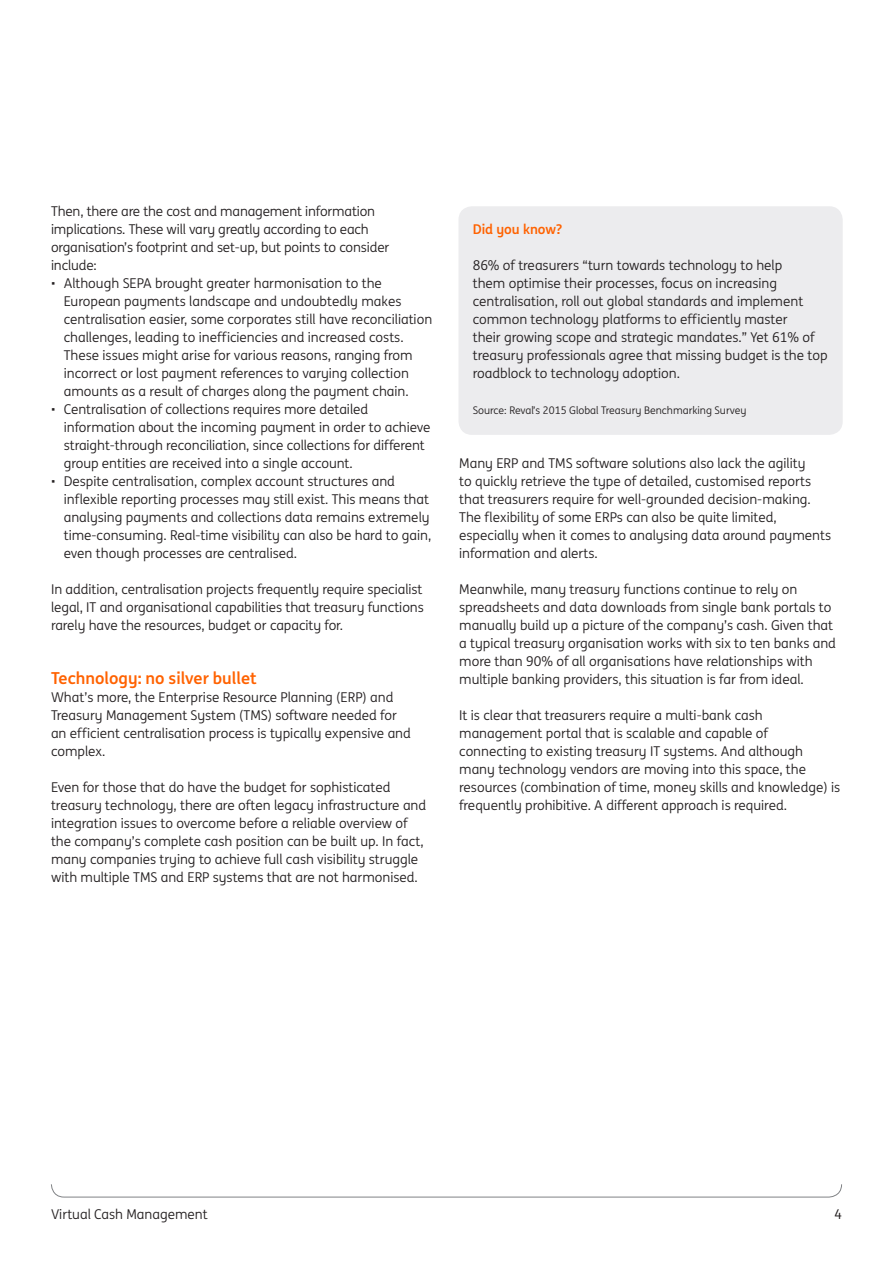
<style>
.page{position:relative;width:893px;height:1263px;background:#fff}
.page>*{position:absolute;margin:0;border:0;box-sizing:border-box;transform-origin:0 0}
.t1{font:700 16.5px "ING Me";color:#ff6200}
.t2{font:13.5px/18px "ING Me";color:#231f20}
.t3{font:700 13.5px "ING Me";color:#ff6200}
.t4{font:10.5px "ING Me";color:#231f20}
</style>
<div class="page">
<svg style="left:51px;top:1184px;width:791px;height:14px"></svg>
<div style="left:459px;top:207px;width:383px;height:227px;background:#ececee;border-radius:13px"></div>
<div style="left:458px;top:206px;width:385px;height:229px;border:2px solid #ececee;border-radius:13px"></div>
<p class="t2" style="left:51px;top:202px;width:340px">Then, there are the cost and management information implications. These will vary greatly according to each organisation’s footprint and set-up, but points to consider include:</p>
<p class="t2" style="left:64px;top:274px;width:370px;text-indent:-13px">• Although SEPA brought greater harmonisation to the European payments landscape and undoubtedly makes centralisation easier, some corporates still have reconciliation challenges, leading to inefficiencies and increased costs.<br>These issues might arise for various reasons, ranging from incorrect or lost payment references to varying collection amounts as a result of charges along the payment chain.</p>
<p class="t2" style="left:64px;top:400px;width:368px;text-indent:-13px">• Centralisation of collections requires more detailed information about the incoming payment in order to achieve straight-through reconciliation, since collections for different group entities are received into a single account.</p>
<p class="t2" style="left:64px;top:472px;width:369px;text-indent:-13px">• Despite centralisation, complex account structures and inflexible reporting processes may still exist. This means that analysing payments and collections data remains extremely time-consuming. Real-time visibility can also be hard to gain, even though processes are centralised.</p>
<p class="t2" style="left:51px;top:580px;width:374px;text-align:justify">In addition, centralisation projects frequently require specialist legal, IT and organisational capabilities that treasury functions rarely have the resources, budget or capacity for.</p>
<p class="t1" style="left:51px;top:665px;width:207px">Technology: no silver bullet</p>
<p class="t2" style="left:51px;top:688px;width:361px">What’s more, the Enterprise Resource Planning (ERP) and Treasury Management System (TMS) software needed for an efficient centralisation process is typically expensive and complex.</p>
<p class="t2" style="left:51px;top:778px;width:377px">Even for those that do have the budget for sophisticated treasury technology, there are often legacy infrastructure and integration issues to overcome before a reliable overview of the company’s complete cash position can be built up. In fact, many companies trying to achieve full cash visibility struggle with multiple TMS and ERP systems that are not harmonised.</p>
<p class="t3" style="left:473px;top:219px;width:91px">Did you know?</p>
<p class="t2" style="left:473px;top:256px;width:356px">86% of treasurers “turn towards technology to help<br>them optimise their processes, focus on increasing centralisation, roll out global standards and implement common technology platforms to efficiently master<br>their growing scope and strategic mandates.” Yet 61% of treasury professionals agree that missing budget is the top roadblock to technology adoption.</p>
<p class="t4" style="left:473px;top:403px;width:275px">Source: Reval’s 2015 Global Treasury Benchmarking Survey</p>
<p class="t2" style="left:459px;top:454px;width:373px">Many ERP and TMS software solutions also lack the agility<br>to quickly retrieve the type of detailed, customised reports that treasurers require for well-grounded decision-making.<br>The flexibility of some ERPs can also be quite limited, especially when it comes to analysing data around payments information and alerts.</p>
<p class="t2" style="left:459px;top:580px;width:378px">Meanwhile, many treasury functions continue to rely on spreadsheets and data downloads from single bank portals to manually build up a picture of the company’s cash. Given that a typical treasury organisation works with six to ten banks and more than 90% of all organisations have relationships with multiple banking providers, this situation is far from ideal.</p>
<p class="t2" style="left:459px;top:706px;width:382px">It is clear that treasurers require a multi-bank cash management portal that is scalable and capable of<br>connecting to existing treasury IT systems. And although many technology vendors are moving into this space, the resources (combination of time, money skills and knowledge) is frequently prohibitive. A different approach is required.</p>
<p class="t2" style="left:51px;top:1204px;width:158px">Virtual Cash Management</p>
<p class="t2" style="left:834px;top:1204px;width:9px">4</p>
</div>
